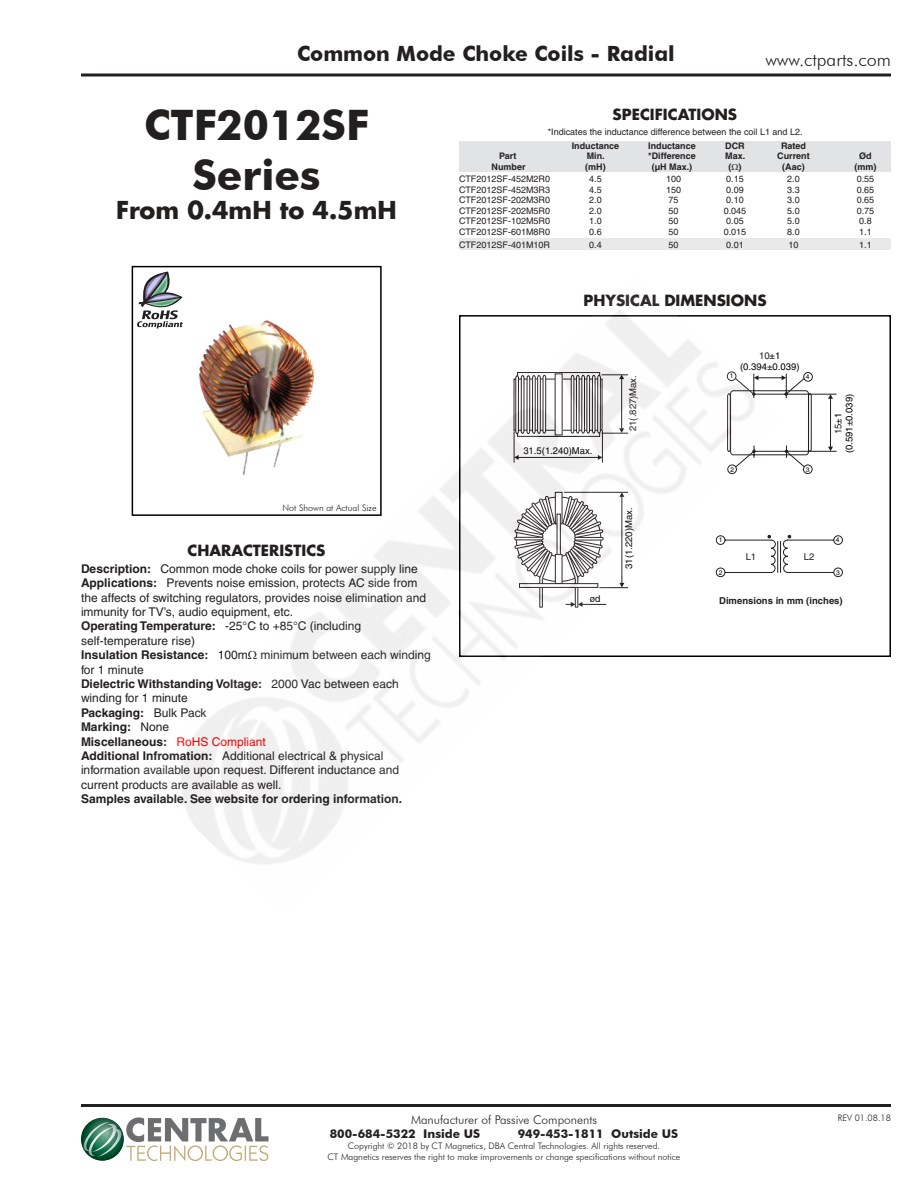
<style>
.page{position:relative;width:918px;height:1188px;background:#fff}
.page>*{position:absolute;margin:0;border:0;box-sizing:border-box;transform-origin:0 0}
.t1{font:700 42px/50.4px "Futura BT";color:#221f1f;text-align:center}
.t2{font:700 24px "Futura";color:#221f1f}
.t3{font:700 21px "Futura BT";color:#221f1f}
.t4{font:300 18px "Futura BT";color:#221f1f}
.t5{font:700 15px "Futura";color:#221f1f}
.t6{font:12px/14.4px "Helvetica";color:#221f1f}
.t7{font:700 12px "Helvetica";color:#221f1f}
.t8{font:700 12px "Futura BT";color:#221f1f}
.t9{font:300 12px "Futura BT";color:#221f1f}
.t10{font:9.45px/10.9px "Helvetica";color:#000;text-align:center}
.t11{font:700 9.45px "Helvetica";color:#231f20}
.t12{font:9.45px "Helvetica";color:#231f20}
.t13{font:9px "Helvetica";color:#221f1f}
.t14{font:300 9px/10.8px "Futura BT";color:#221f1f;text-align:center}
.t15{font:700 9px "Helvetica";color:#221f1f}
.t16{font:6.6px "Helvetica";color:#000}
.s1{font-weight:700}
.s2{color:#f00}
.s3{color:#231f20}
</style>
<div class="page">
<hr style="left:81px;top:1104px;width:810px;height:3px;background:#221f1f">
<hr style="left:81px;top:73px;width:810px;height:3px;background:#221f1f">
<img style="left:81px;top:1133px;width:1px;height:13px">
<svg style="left:82px;top:1117px;width:186px;height:44px"></svg>
<div style="left:459px;top:142px;width:432px;height:30px;background:#e2e3e4"></div>
<div style="left:132px;top:266px;width:250px;height:250px;border:2px solid #000"></div>
<svg style="left:137px;top:272px;width:32px;height:55px"></svg>
<svg style="left:780px;top:372px;width:63px;height:206px"></svg>
<svg style="left:780px;top:378px;width:25px;height:200px"></svg>
<div style="left:459px;top:238px;width:432px;height:12px;background:#e9e9e9"></div>
<img style="left:138px;top:273px;width:642px;height:591px">
<svg style="left:248px;top:651px;width:9px;height:8px"></svg>
<h3 class="t3" style="left:297px;top:41px;width:379px">Common Mode Choke Coils - Radial</h3>
<h3 class="t4" style="left:765px;top:52px;width:127px">www.ctparts.com</h3>
<h1 class="t1" style="left:144px;top:100px;width:226px">CTF2012SF<br>Series</h1>
<h2 class="t2" style="left:116px;top:197px;width:282px">From 0.4mH to 4.5mH</h2>
<p class="t14" style="left:283px;top:503px;width:95px">Not Shown at Actual Size</p>
<p class="t5" style="left:187px;top:542px;width:140px">CHARACTERISTICS</p>
<p class="t6" style="left:81px;top:562px;width:351px"><span class="s1">Description:</span> Common mode choke coils for power supply line <span class="s1">Applications:</span> Prevents noise emission, protects AC side from the affects of switching regulators, provides noise elimination and immunity for TV’s, audio equipment, etc.<br><span class="s1">Operating Temperature:</span> -25°C to +85°C (including self-temperature rise)<br><span class="s1">Insulation Resistance:</span> 100m minimum between each winding for 1 minute<br><span class="s1">Dielectric Withstanding Voltage:</span> 2000 Vac between each winding for 1 minute<br><span class="s1">Packaging:</span> Bulk Pack<br><span class="s1">Marking:</span> None<br><span class="s1">Miscellaneous:</span> <span class="s2">RoHS Compliant<br></span><span class="s1">Additional Infromation:</span> Additional electrical &amp; physical information available upon request. Different inductance and current products are available as well.</p>
<p class="t7" style="left:81px;top:794px;width:323px">Samples available. See website for ordering information.</p>
<p class="t5" style="left:613px;top:106px;width:126px">SPECIFICATIONS</p>
<p class="t13" style="left:548px;top:128px;width:256px">*Indicates the inductance difference between the coil L1 and L2.</p>
<p class="t15" style="left:572px;top:142px;width:49px">Inductance</p>
<p class="t15" style="left:648px;top:142px;width:49px">Inductance</p>
<p class="t15" style="left:725px;top:142px;width:21px">DCR</p>
<p class="t15" style="left:781px;top:142px;width:27px">Rated</p>
<p class="t15" style="left:499px;top:152px;width:19px">Part</p>
<p class="t15" style="left:587px;top:152px;width:19px">Min.</p>
<p class="t15" style="left:648px;top:152px;width:49px">*Difference</p>
<p class="t15" style="left:725px;top:152px;width:22px">Max.</p>
<p class="t15" style="left:777px;top:152px;width:34px">Current</p>
<p class="t15" style="left:859px;top:152px;width:14px">Ød</p>
<p class="t15" style="left:492px;top:163px;width:36px">Number</p>
<p class="t15" style="left:585px;top:163px;width:22px">(mH)</p>
<p class="t15" style="left:652px;top:163px;width:42px">(µH Max.)</p>
<p class="t15" style="left:729px;top:163px;width:14px">( )</p>
<p class="t15" style="left:782px;top:163px;width:24px">(Aac)</p>
<p class="t15" style="left:855px;top:163px;width:23px">(mm)</p>
<p class="t13" style="left:459px;top:175px;width:93px">CTF2012SF-452M2R0</p>
<p class="t13" style="left:589px;top:175px;width:14px">4.5</p>
<p class="t13" style="left:666px;top:175px;width:17px">100</p>
<p class="t13" style="left:726px;top:175px;width:19px">0.15</p>
<p class="t13" style="left:787px;top:175px;width:14px">2.0</p>
<p class="t13" style="left:857px;top:175px;width:19px">0.55</p>
<p class="t13" style="left:459px;top:186px;width:93px">CTF2012SF-452M3R3</p>
<p class="t13" style="left:589px;top:186px;width:14px">4.5</p>
<p class="t13" style="left:666px;top:186px;width:17px">150</p>
<p class="t13" style="left:726px;top:186px;width:19px">0.09</p>
<p class="t13" style="left:787px;top:186px;width:14px">3.3</p>
<p class="t13" style="left:857px;top:186px;width:19px">0.65</p>
<p class="t13" style="left:459px;top:196px;width:93px">CTF2012SF-202M3R0</p>
<p class="t13" style="left:589px;top:196px;width:14px">2.0</p>
<p class="t13" style="left:669px;top:196px;width:12px">75</p>
<p class="t13" style="left:726px;top:196px;width:19px">0.10</p>
<p class="t13" style="left:787px;top:196px;width:14px">3.0</p>
<p class="t13" style="left:857px;top:196px;width:19px">0.65</p>
<p class="t13" style="left:459px;top:207px;width:93px">CTF2012SF-202M5R0</p>
<p class="t13" style="left:589px;top:207px;width:14px">2.0</p>
<p class="t13" style="left:669px;top:207px;width:12px">50</p>
<p class="t13" style="left:724px;top:207px;width:24px">0.045</p>
<p class="t13" style="left:787px;top:207px;width:14px">5.0</p>
<p class="t13" style="left:857px;top:207px;width:19px">0.75</p>
<p class="t13" style="left:459px;top:217px;width:93px">CTF2012SF-102M5R0</p>
<p class="t13" style="left:589px;top:217px;width:14px">1.0</p>
<p class="t13" style="left:669px;top:217px;width:12px">50</p>
<p class="t13" style="left:726px;top:217px;width:19px">0.05</p>
<p class="t13" style="left:787px;top:217px;width:14px">5.0</p>
<p class="t13" style="left:859px;top:217px;width:14px">0.8</p>
<p class="t13" style="left:459px;top:228px;width:93px">CTF2012SF-601M8R0</p>
<p class="t13" style="left:589px;top:228px;width:14px">0.6</p>
<p class="t13" style="left:669px;top:228px;width:12px">50</p>
<p class="t13" style="left:724px;top:228px;width:24px">0.015</p>
<p class="t13" style="left:787px;top:228px;width:14px">8.0</p>
<p class="t13" style="left:859px;top:228px;width:14px">1.1</p>
<p class="t13" style="left:459px;top:241px;width:93px">CTF2012SF-401M10R</p>
<p class="t13" style="left:589px;top:241px;width:14px">0.4</p>
<p class="t13" style="left:669px;top:241px;width:12px">50</p>
<p class="t13" style="left:726px;top:241px;width:19px">0.01</p>
<p class="t13" style="left:789px;top:241px;width:12px">10</p>
<p class="t13" style="left:859px;top:241px;width:14px">1.1</p>
<p class="t5" style="left:583px;top:292px;width:185px">PHYSICAL DIMENSIONS</p>
<p class="t10" style="left:523px;top:446px;width:71px">31.5(1.240)Max.</p>
<p class="t12" style="left:629px;top:431px;width:58px;rotate:-90deg">21(.827)Max.</p>
<p class="t10" style="left:624px;top:569px;width:63px;rotate:-90deg">31(1.220)Max.</p>
<p class="t16" style="left:730px;top:374px;width:5px">1</p>
<p class="t10" style="left:740px;top:351px;width:61px"><span class="s3">10</span>±1 (0.394±0.039)</p>
<p class="t16" style="left:806px;top:374px;width:5px">4</p>
<p class="t16" style="left:730px;top:467px;width:5px">2</p>
<p class="t16" style="left:806px;top:467px;width:5px">3</p>
<p class="t16" style="left:719px;top:537px;width:5px">1</p>
<p class="t16" style="left:719px;top:570px;width:5px">2</p>
<p class="t12" style="left:746px;top:553px;width:12px">L1</p>
<p class="t12" style="left:804px;top:553px;width:12px">L2</p>
<p class="t10" style="left:834px;top:453px;width:61px;rotate:-90deg"><span class="s3">15</span>±1 (0.591±0.039)</p>
<p class="t16" style="left:836px;top:537px;width:5px">4</p>
<p class="t16" style="left:836px;top:570px;width:5px">3</p>
<p class="t10" style="left:590px;top:594px;width:12px">ød</p>
<p class="t11" style="left:719px;top:597px;width:125px">Dimensions in mm (inches)</p>
<p class="t9" style="left:411px;top:1114px;width:187px">Manufacturer of Passive Components</p>
<p class="t8" style="left:330px;top:1127px;width:152px">800-684-5322 Inside US</p>
<p class="t8" style="left:518px;top:1127px;width:162px">949-453-1811 Outside US</p>
<p class="t14" style="left:328px;top:1141px;width:354px">Copyright © 2018 by CT Magnetics, DBA Central Technologies. All rights reserved.<br>CT Magnetics reserves the right to make improvements or change specifications without notice</p>
<p class="t14" style="left:838px;top:1113px;width:55px">REV 01.08.18</p>
</div>
